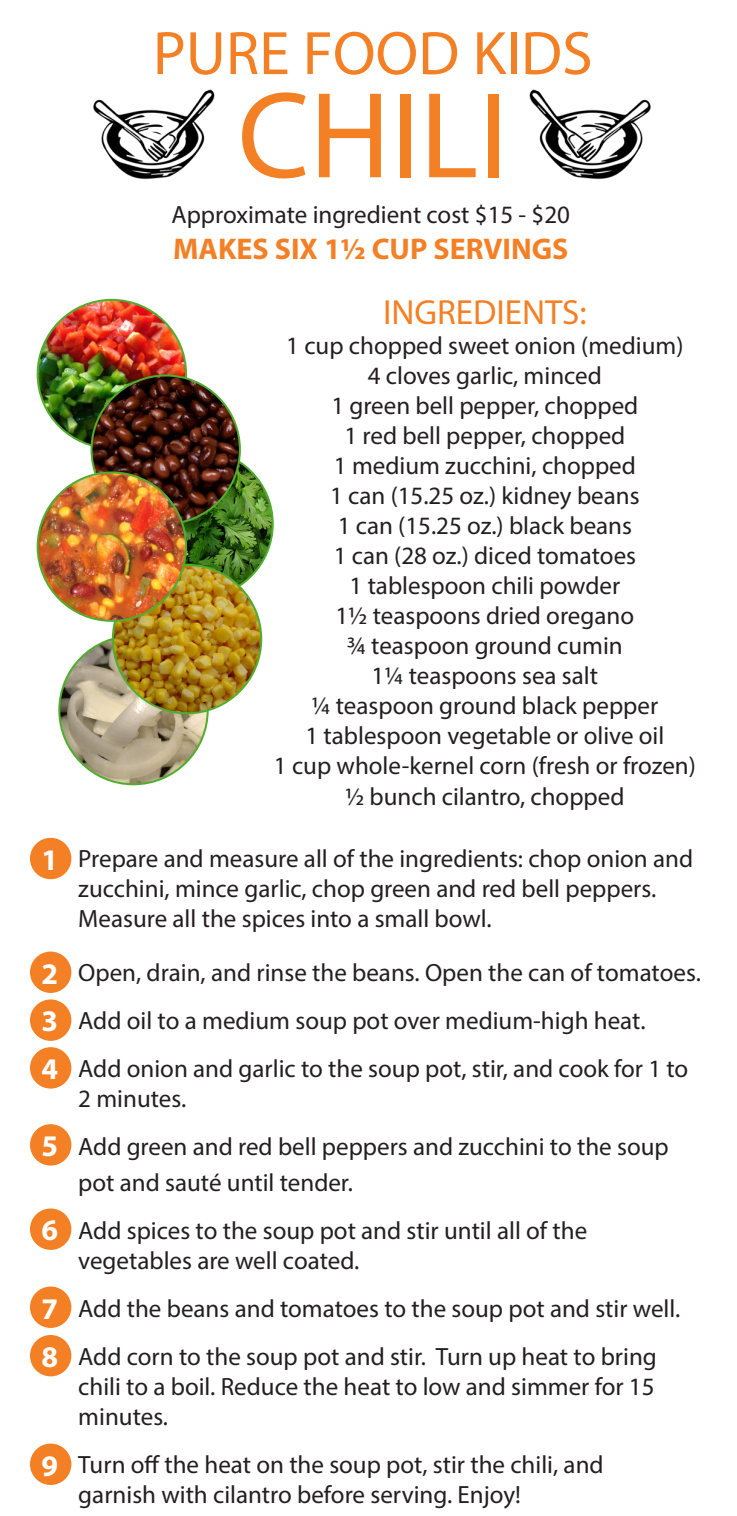
<style>
.page{position:relative;width:737px;height:1516px;background:#fff}
.page>*{position:absolute;margin:0;border:0;box-sizing:border-box;transform-origin:0 0}
.t1{font:123.75px "Myriad Pro";color:#f48026}
.t2{font:62px "Myriad Pro";color:#f48026}
.t3{font:35px "Myriad Pro";color:#f48026}
.t4{font:700 30px "Myriad Pro";color:#f48026}
.t5{font:700 30px "Myriad Pro";color:#fff}
.t6{font:25px/30px "Myriad Pro";color:#231f20}
</style>
<div class="page">
<img style="left:59px;top:636px;width:149px;height:148px;border-radius:74px">
<img style="left:124px;top:450px;width:149px;height:148px;border-radius:74px">
<img style="left:113px;top:565px;width:148px;height:148px;border-radius:74px">
<img style="left:38px;top:300px;width:148px;height:148px;border-radius:74px">
<img style="left:91px;top:375px;width:149px;height:149px;border-radius:73px">
<img style="left:38px;top:472px;width:148px;height:149px;border-radius:74px">
<img style="left:93px;top:89px;width:122px;height:91px">
<img style="left:529px;top:89px;width:122px;height:91px">
<div style="left:30px;top:838px;width:41px;height:41px;background:#f48026;border-radius:50%"></div>
<div style="left:30px;top:951px;width:41px;height:42px;background:#f48026;border-radius:50%"></div>
<div style="left:30px;top:1047px;width:41px;height:41px;background:#f48026;border-radius:50%"></div>
<div style="left:30px;top:1124px;width:41px;height:41px;background:#f48026;border-radius:50%"></div>
<div style="left:30px;top:1208px;width:41px;height:42px;background:#f48026;border-radius:50%"></div>
<div style="left:30px;top:999px;width:41px;height:42px;background:#f48026;border-radius:50%"></div>
<div style="left:30px;top:1443px;width:41px;height:42px;background:#f48026;border-radius:50%"></div>
<div style="left:30px;top:1286px;width:41px;height:42px;background:#f48026;border-radius:50%"></div>
<div style="left:30px;top:1335px;width:41px;height:41px;background:#f48026;border-radius:50%"></div>
<p class="t5" style="left:42px;top:840px;width:18px">1</p>
<p class="t5" style="left:42px;top:954px;width:18px">2</p>
<p class="t5" style="left:42px;top:1001px;width:18px">3</p>
<p class="t5" style="left:42px;top:1049px;width:18px">4</p>
<p class="t5" style="left:42px;top:1126px;width:18px">5</p>
<p class="t5" style="left:42px;top:1210px;width:18px">6</p>
<p class="t5" style="left:42px;top:1288px;width:18px">7</p>
<p class="t5" style="left:42px;top:1337px;width:18px">8</p>
<p class="t5" style="left:42px;top:1445px;width:18px">9</p>
<p class="t2" style="left:153px;top:15px;width:441px">PURE FOOD KIDS</p>
<p class="t1" style="left:238px;top:59px;width:272px">CHILI</p>
<p class="t6" style="left:171px;top:199px;width:400px">Approximate ingredient cost $15 - $20</p>
<p class="t4" style="left:173px;top:229px;width:397px">MAKES SIX 11/2 CUP SERVINGS</p>
<p class="t3" style="left:383px;top:291px;width:205px">INGREDIENTS:</p>
<p class="t6" style="left:286px;top:331px;width:398px">1 cup chopped sweet onion (medium)</p>
<p class="t6" style="left:368px;top:361px;width:235px">4 cloves garlic, minced</p>
<p class="t6" style="left:331px;top:391px;width:308px">1 green bell pepper, chopped</p>
<p class="t6" style="left:344px;top:421px;width:282px">1 red bell pepper, chopped</p>
<p class="t6" style="left:334px;top:451px;width:303px">1 medium zucchini, chopped</p>
<p class="t6" style="left:330px;top:481px;width:311px">1 can (15.25 oz.) kidney beans</p>
<p class="t6" style="left:338px;top:511px;width:296px">1 can (15.25 oz.) black beans</p>
<p class="t6" style="left:333px;top:541px;width:304px">1 can (28 oz.) diced tomatoes</p>
<p class="t6" style="left:349px;top:571px;width:272px">1 tablespoon chili powder</p>
<p class="t6" style="left:335px;top:601px;width:300px">11/2 teaspoons dried oregano</p>
<p class="t6" style="left:347px;top:631px;width:277px">3/4 teaspoon ground cumin</p>
<p class="t6" style="left:371px;top:661px;width:228px">11/4 teaspoons sea salt</p>
<p class="t6" style="left:311px;top:691px;width:348px">1/4 teaspoon ground black pepper</p>
<p class="t6" style="left:305px;top:721px;width:360px">1 tablespoon vegetable or olive oil</p>
<p class="t6" style="left:274px;top:751px;width:423px">1 cup whole-kernel corn (fresh or frozen)</p>
<p class="t6" style="left:345px;top:781px;width:280px">1/2 bunch cilantro, chopped</p>
<p class="t6" style="left:78px;top:843px;width:616px">Prepare and measure all of the ingredients: chop onion and zucchini, mince garlic, chop green and red bell peppers.<br>Measure all the spices into a small bowl.</p>
<p class="t6" style="left:78px;top:957px;width:624px">Open, drain, and rinse the beans. Open the can of tomatoes.</p>
<p class="t6" style="left:78px;top:1005px;width:569px">Add oil to a medium soup pot over medium-high heat.</p>
<p class="t6" style="left:78px;top:1053px;width:611px">Add onion and garlic to the soup pot, stir, and cook for 1 to<br>2 minutes.</p>
<p class="t6" style="left:78px;top:1128px;width:592px;line-height:36px">Add green and red bell peppers and zucchini to the soup pot and sauté until tender.</p>
<p class="t6" style="left:78px;top:1215px;width:510px">Add spices to the soup pot and stir until all of the</p>
<p class="t6" style="left:78px;top:1245px;width:282px">vegetables are well coated.</p>
<p class="t6" style="left:78px;top:1293px;width:603px">Add the beans and tomatoes to the soup pot and stir well.</p>
<p class="t6" style="left:78px;top:1341px;width:580px;text-align:justify">Add corn to the soup pot and stir. Turn up heat to bring chili to a boil. Reduce the heat to low and simmer for 15 minutes.</p>
<p class="t6" style="left:78px;top:1449px;width:527px">Turn off the heat on the soup pot, stir the chili, and</p>
<p class="t6" style="left:78px;top:1479px;width:444px">garnish with cilantro before serving. Enjoy!</p>
</div>
